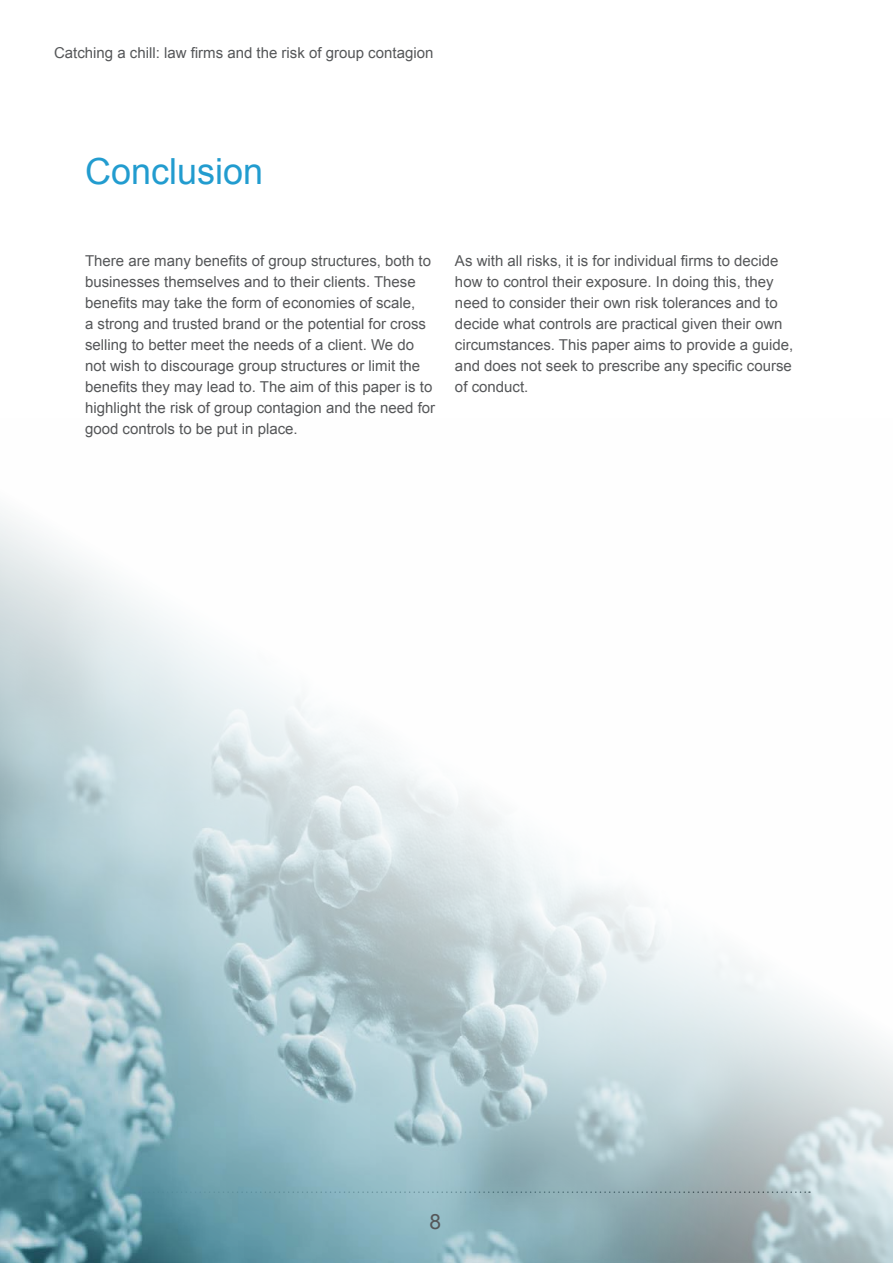
<style>
.page{position:relative;width:893px;height:1263px;background:#fff}
.page>*{position:absolute;margin:0;border:0;box-sizing:border-box;transform-origin:0 0}
.t1{font:36px "Arial";color:#229ccf}
.t2{font:21px "Arial";color:#555759}
.t3{font:15px/21px "Arial";color:#555759}
</style>
<div class="page">
<img style="left:0;top:513px;width:893px;height:750px">
<p class="t3" style="left:54px;top:42px;width:381px">Catching a chill: law firms and the risk of group contagion</p>
<h1 class="t1" style="left:85px;top:147px;width:180px">Conclusion</h1>
<p class="t3" style="left:85px;top:250px;width:352px">There are many benefits of group structures, both to businesses themselves and to their clients. These benefits may take the form of economies of scale,<br>a strong and trusted brand or the potential for cross selling to better meet the needs of a client. We do not wish to discourage group structures or limit the benefits they may lead to. The aim of this paper is to highlight the risk of group contagion and the need for good controls to be put in place.</p>
<p class="t3" style="left:455px;top:250px;width:340px">As with all risks, it is for individual firms to decide how to control their exposure. In doing this, they need to consider their own risk tolerances and to decide what controls are practical given their own circumstances. This paper aims to provide a guide, and does not seek to prescribe any specific course of conduct.</p>
<h2 class="t2" style="left:429px;top:1208px;width:13px">8</h2>
</div>
